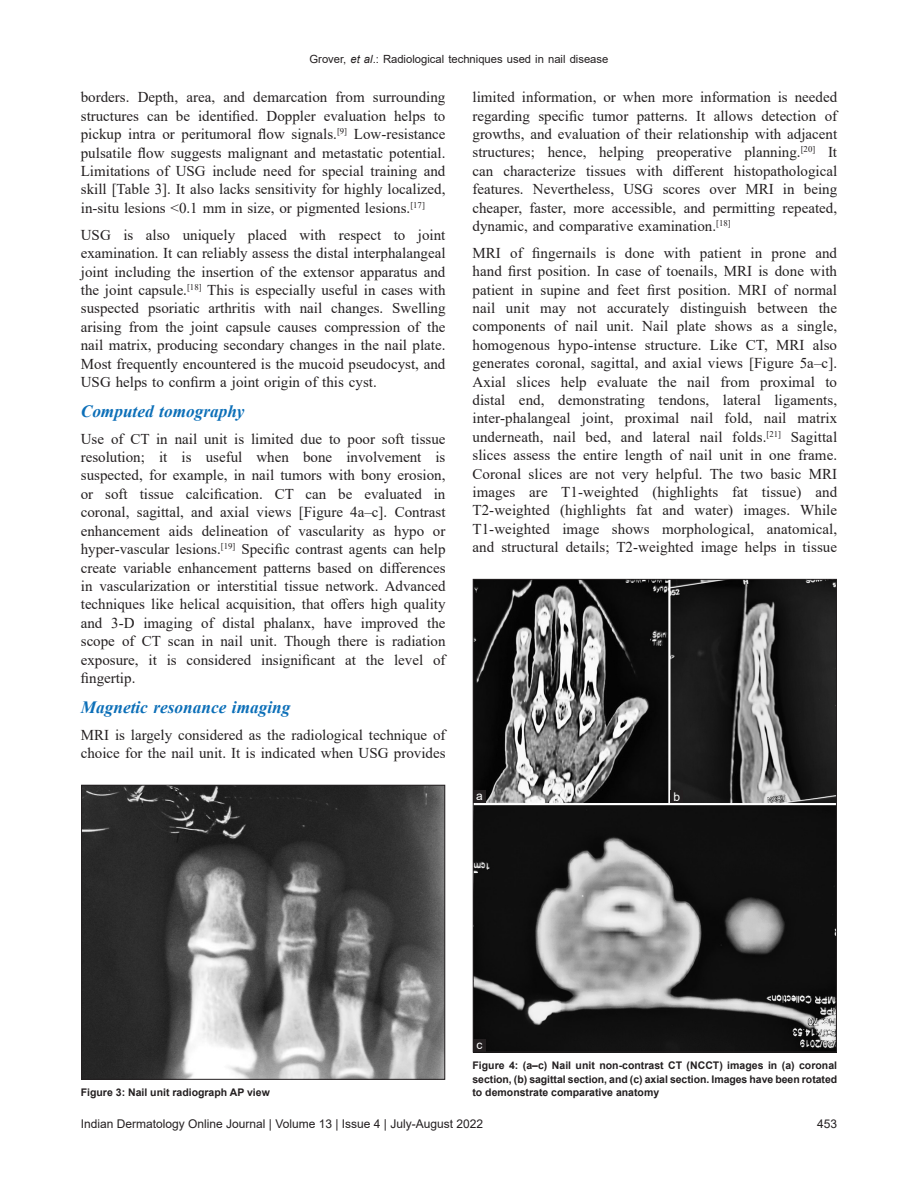
<style>
.page{position:relative;width:918px;height:1188px;background:#fff}
.page>*{position:absolute;margin:0;border:0;box-sizing:border-box;transform-origin:0 0}
.t1{font:italic 700 17.25px "Times New Roman";color:#0c6fb8}
.TX{font:15px/18.5px "Times New Roman";color:#231f20;text-align:justify}
.t2{font:12px "Arial";color:#231f20}
.LABEL{font:12px "Arial";color:#fff}
.t3{font:11.25px "Arial";color:#231f20}
.FGC{font:700 10.5px/13.6px "Arial";color:#231f20;text-align:justify}
.s1{font-style:italic}
</style>
<div class="page">
<img style="left:83px;top:787px;width:360px;height:291px">
<div style="left:81px;top:785px;width:364px;height:295px;border:1px solid #231f20"></div>
<img style="left:475px;top:581px;width:360px;height:469px">
<div style="left:473px;top:1039px;width:13px;height:13px;background:#231f20"></div>
<div style="left:670px;top:790px;width:13px;height:13px;background:#231f20"></div>
<div style="left:473px;top:790px;width:13px;height:13px;background:#231f20"></div>
<p class="t3" style="left:310px;top:51px;width:300px">Grover, <span class="s1">et al</span>.: Radiological techniques used in nail disease</p>
<p class="TX" style="left:81px;top:88px;width:366px">borders. Depth, area, and demarcation from surrounding structures can be identified. Doppler evaluation helps to pickup intra or peritumoral flow signals.<sup>[9]</sup> Low‑resistance pulsatile flow suggests malignant and metastatic potential.<br>Limitations of USG include need for special training and skill [Table 3]. It also lacks sensitivity for highly localized, in‑situ lesions &lt;0.1 mm in size, or pigmented lesions.<sup>[17]</sup></p>
<p class="TX" style="left:81px;top:225px;width:366px">USG is also uniquely placed with respect to joint examination. It can reliably assess the distal interphalangeal joint including the insertion of the extensor apparatus and the joint capsule.<sup>[18]</sup> This is especially useful in cases with suspected psoriatic arthritis with nail changes. Swelling arising from the joint capsule causes compression of the nail matrix, producing secondary changes in the nail plate.<br>Most frequently encountered is the mucoid pseudocyst, and USG helps to confirm a joint origin of this cyst.</p>
<h2 class="t1" style="left:81px;top:399px;width:165px">Computed tomography</h2>
<p class="TX" style="left:81px;top:429px;width:366px">Use of CT in nail unit is limited due to poor soft tissue resolution; it is useful when bone involvement is suspected, for example, in nail tumors with bony erosion, or soft tissue calcification. CT can be evaluated in coronal, sagittal, and axial views [Figure 4a–c]. Contrast enhancement aids delineation of vascularity as hypo or hyper‑vascular lesions.<sup>[19]</sup> Specific contrast agents can help create variable enhancement patterns based on differences in vascularization or interstitial tissue network. Advanced techniques like helical acquisition, that offers high quality and 3‑D imaging of distal phalanx, have improved the scope of CT scan in nail unit. Though there is radiation exposure, it is considered insignificant at the level of fingertip.</p>
<h2 class="t1" style="left:81px;top:695px;width:211px">Magnetic resonance imaging</h2>
<p class="TX" style="left:81px;top:725px;width:366px">MRI is largely considered as the radiological technique of choice for the nail unit. It is indicated when USG provides</p>
<p class="TX" style="left:472px;top:88px;width:366px">limited information, or when more information is needed regarding specific tumor patterns. It allows detection of growths, and evaluation of their relationship with adjacent structures; hence, helping preoperative planning.<sup>[20]</sup> It can characterize tissues with different histopathological features. Nevertheless, USG scores over MRI in being cheaper, faster, more accessible, and permitting repeated, dynamic, and comparative examination.<sup>[18]</sup></p>
<p class="TX" style="left:472px;top:243px;width:366px">MRI of fingernails is done with patient in prone and hand first position. In case of toenails, MRI is done with patient in supine and feet first position. MRI of normal nail unit may not accurately distinguish between the components of nail unit. Nail plate shows as a single, homogenous hypo‑intense structure. Like CT, MRI also generates coronal, sagittal, and axial views [Figure 5a–c].<br>Axial slices help evaluate the nail from proximal to distal end, demonstrating tendons, lateral ligaments, inter‑phalangeal joint, proximal nail fold, nail matrix underneath, nail bed, and lateral nail folds.<sup>[21]</sup> Sagittal slices assess the entire length of nail unit in one frame.<br>Coronal slices are not very helpful. The two basic MRI images are T1‑weighted (highlights fat tissue) and T2‑weighted (highlights fat and water) images. While T1‑weighted image shows morphological, anatomical, and structural details; T2‑weighted image helps in tissue</p>
<p class="LABEL" style="left:476px;top:787px;width:8px">a</p>
<p class="LABEL" style="left:673px;top:788px;width:8px">b</p>
<p class="FGC" style="left:81px;top:1086px;width:191px">Figure 3: Nail unit radiograph AP view</p>
<p class="LABEL" style="left:476px;top:1037px;width:7px">c</p>
<p class="FGC" style="left:472px;top:1058px;width:366px">Figure 4: (a–c) Nail unit non‑contrast CT (NCCT) images in (a) coronal section, (b) sagittal section, and (c) axial section. Images have been rotated to demonstrate comparative anatomy</p>
<p class="t2" style="left:81px;top:1116px;width:404px">Indian Dermatology Online Journal | Volume 13 | Issue 4 | July-August 2022</p>
<p class="t2" style="left:817px;top:1116px;width:22px">453</p>
</div>
